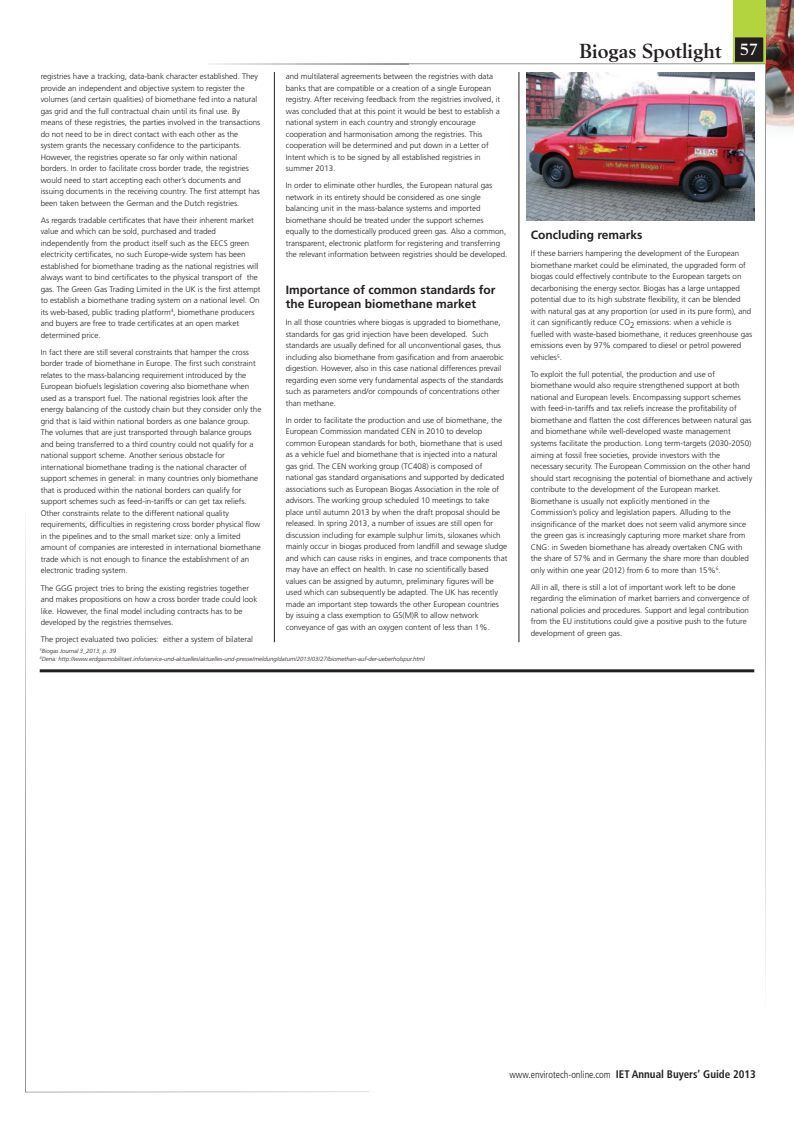
<style>
.page{position:relative;width:794px;height:1134px;background:#fff}
.page>*{position:absolute;margin:0;border:0;box-sizing:border-box;transform-origin:0 0}
.t1{font:700 20px "Berling";color:#231f20}
.t2{font:700 12px/14px "Frutiger";color:#231f20}
.t3{font:300 condensed 10px "Frutiger";color:#231f20}
.t4{font:300 8px/11.5px "Frutiger";color:#231f20}
.t5{font:italic 300 6px/8px "Frutiger";color:#231f20}
.s1{font-size:16px;color:#fff}
.s2{font-weight:700;font-size:11px}
</style>
<div class="page">
<hr style="left:274px;top:72px;width:1px;height:570px;background:#231f20">
<hr style="left:518px;top:72px;width:1px;height:570px;background:#231f20">
<img style="left:526px;top:72px;width:228px;height:148px">
<img style="left:766px;top:0;width:28px;height:129px">
<hr style="left:765px;top:0;width:1px;height:1008px;background:#939598">
<div style="left:733px;top:0;width:32px;height:64px;background:#b3d33f"></div>
<div style="left:735px;top:37px;width:28px;height:25px;background:#231f20"></div>
<div style="left:733px;top:35px;width:32px;height:29px;border:2px solid #b3d33f"></div>
<hr style="left:208px;top:64px;width:557px;height:1px;background:#939598">
<img style="left:765px;top:497px;width:1px;height:511px">
<img style="left:208px;top:64px;width:193px;height:1px">
<hr style="left:25px;top:510px;width:1px;height:582px;background:#939598">
<img style="left:25px;top:510px;width:1px;height:317px">
<hr style="left:40px;top:669px;width:714px;height:3px;background:#231f20">
<p class="t4" style="left:41px;top:71px;width:221px">registries have a tracking, data-bank character established. They provide an independent and objective system to register the volumes (and certain qualities) of biomethane fed into a natural gas grid and the full contractual chain until its final use. By means of these registries, the parties involved in the transactions do not need to be in direct contact with each other as the system grants the necessary confidence to the participants.<br>However, the registries operate so far only within national borders. In order to facilitate cross border trade, the registries would need to start accepting each other’s documents and issuing documents in the receiving country. The first attempt has been taken between the German and the Dutch registries.</p>
<p class="t4" style="left:41px;top:215px;width:221px">As regards tradable certificates that have their inherent market value and which can be sold, purchased and traded independently from the product itself such as the EECS green electricity certificates, no such Europe-wide system has been established for biomethane trading as the national registries will always want to bind certificates to the physical transport of the gas. The Green Gas Trading Limited in the UK is the first attempt to establish a biomethane trading system on a national level. On its web-based, public trading platform<sup>4</sup>, biomethane producers and buyers are free to trade certificates at an open market determined price.</p>
<p class="t4" style="left:41px;top:347px;width:222px">In fact there are still several constraints that hamper the cross border trade of biomethane in Europe. The first such constraint relates to the mass-balancing requirement introduced by the European biofuels legislation covering also biomethane when used as a transport fuel. The national registries look after the energy balancing of the custody chain but they consider only the grid that is laid within national borders as one balance group.<br>The volumes that are just transported through balance groups and being transferred to a third country could not qualify for a national support scheme. Another serious obstacle for international biomethane trading is the national character of support schemes in general: in many countries only biomethane that is produced within the national borders can qualify for support schemes such as feed-in-tariffs or can get tax reliefs.<br>Other constraints relate to the different national quality requirements, difficulties in registering cross border physical flow in the pipelines and to the small market size: only a limited amount of companies are interested in international biomethane trade which is not enough to finance the establishment of an electronic trading system.</p>
<p class="t4" style="left:41px;top:583px;width:218px">The GGG project tries to bring the existing registries together and makes propositions on how a cross border trade could look like. However, the final model including contracts has to be developed by the registries themselves.</p>
<p class="t4" style="left:41px;top:634px;width:214px">The project evaluated two policies: either a system of bilateral</p>
<p class="t4" style="left:286px;top:71px;width:216px">and multilateral agreements between the registries with data banks that are compatible or a creation of a single European registry. After receiving feedback from the registries involved, it was concluded that at this point it would be best to establish a national system in each country and strongly encourage cooperation and harmonisation among the registries. This cooperation will be determined and put down in a Letter of Intent which is to be signed by all established registries in summer 2013.</p>
<p class="t4" style="left:286px;top:180px;width:223px">In order to eliminate other hurdles, the European natural gas network in its entirety should be considered as one single balancing unit in the mass-balance systems and imported biomethane should be treated under the support schemes equally to the domestically produced green gas. Also a common, transparent, electronic platform for registering and transferring the relevant information between registries should be developed.</p>
<h2 class="t2" style="left:286px;top:284px;width:211px">Importance of common standards for the European biomethane market</h2>
<p class="t4" style="left:286px;top:317px;width:219px">In all those countries where biogas is upgraded to biomethane, standards for gas grid injection have been developed. Such standards are usually defined for all unconventional gases, thus including also biomethane from gasification and from anaerobic digestion. However, also in this case national differences prevail regarding even some very fundamental aspects of the standards such as parameters and/or compounds of concentrations other than methane.</p>
<p class="t4" style="left:286px;top:415px;width:223px">In order to facilitate the production and use of biomethane, the European Commission mandated CEN in 2010 to develop common European standards for both, biomethane that is used as a vehicle fuel and biomethane that is injected into a natural gas grid. The CEN working group (TC408) is composed of national gas standard organisations and supported by dedicated associations such as European Biogas Association in the role of advisors. The working group scheduled 10 meetings to take place until autumn 2013 by when the draft proposal should be released. In spring 2013, a number of issues are still open for discussion including for example sulphur limits, siloxanes which mainly occur in biogas produced from landfill and sewage sludge and which can cause risks in engines, and trace components that may have an effect on health. In case no scientifically based values can be assigned by autumn, preliminary figures will be used which can subsequently be adapted. The UK has recently made an important step towards the other European countries by issuing a class exemption to GS(M)R to allow network conveyance of gas with an oxygen content of less than 1%.</p>
<p class="t5" style="left:40px;top:647px;width:386px"><sup>5</sup>Biogas Journal 3_2013, p. 39<br><sup>6</sup>Dena: http://www.erdgasmobilitaet.info/service-und-aktuelles/aktuelles-und-presse/meldung/datum/2013/03/27/biomethan-auf-der-ueberholspur.html</p>
<h1 class="t1" style="left:579px;top:43px;width:180px">Biogas Spotlight <span class="s1">57</span></h1>
<h2 class="t2" style="left:531px;top:229px;width:113px">Concluding remarks</h2>
<p class="t4" style="left:531px;top:248px;width:223px">If these barriers hampering the development of the European biomethane market could be eliminated, the upgraded form of biogas could effectively contribute to the European targets on decarbonising the energy sector. Biogas has a large untapped potential due to its high substrate flexibility, it can be blended with natural gas at any proportion (or used in its pure form), and it can significantly reduce CO2 emissions: when a vehicle is fuelled with waste-based biomethane, it reduces greenhouse gas emissions even by 97% compared to diesel or petrol powered vehicles<sup>5</sup>.</p>
<p class="t4" style="left:531px;top:369px;width:223px">To exploit the full potential, the production and use of biomethane would also require strengthened support at both national and European levels. Encompassing support schemes with feed-in-tariffs and tax reliefs increase the profitability of biomethane and flatten the cost differences between natural gas and biomethane while well-developed waste management systems facilitate the production. Long term-targets (2030-2050) aiming at fossil free societies, provide investors with the necessary security. The European Commission on the other hand should start recognising the potential of biomethane and actively contribute to the development of the European market.<br>Biomethane is usually not explicitly mentioned in the Commission’s policy and legislation papers. Alluding to the insignificance of the market does not seem valid anymore since the green gas is increasingly capturing more market share from CNG: in Sweden biomethane has already overtaken CNG with the share of 57% and in Germany the share more than doubled only within one year (2012) from 6 to more than 15%<sup>6</sup>.</p>
<p class="t4" style="left:531px;top:582px;width:220px">All in all, there is still a lot of important work left to be done regarding the elimination of market barriers and convergence of national policies and procedures. Support and legal contribution from the EU institutions could give a positive push to the future development of green gas.</p>
<p class="t3" style="left:509px;top:1070px;width:248px">www.envirotech-online.com <span class="s2">IET Annual Buyers’ Guide 2013</span></p>
</div>
